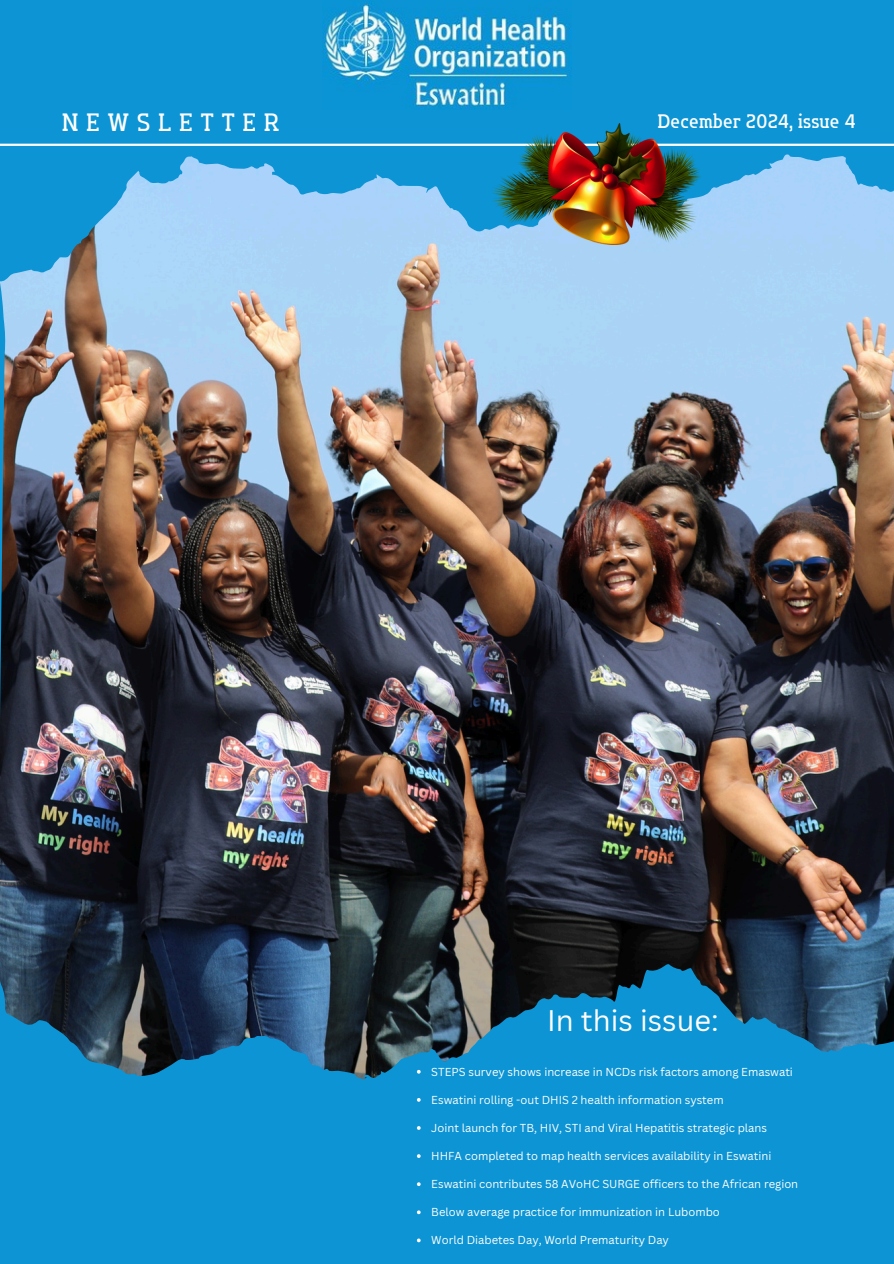
<style>
.page{position:relative;width:894px;height:1264px;background:#fff}
.page>*{position:absolute;margin:0;border:0;box-sizing:border-box;transform-origin:0 0}
.t1{font:28.95px "Canva Sans";color:#fff}
.t2{font:25.05px "Flatory Slab 400 Semi Cond";letter-spacing:.325em;color:#fff}
.t3{font:19.5px "Flatory Slab 500 Semi Cond";letter-spacing:.015em;color:#fff}
.t4{font:11.25px "Canva Sans";color:#fff}
</style>
<div class="page">
<img style="left:0;top:0;width:893px;height:1263px">
<img style="left:202px;top:155px;width:691px;height:817px">
<hr style="left:0;top:144px;width:893px;height:2px;background:#fff">
<img style="left:322px;top:0;width:249px;height:109px">
<img style="left:492px;top:123px;width:209px;height:122px">
<svg style="left:417px;top:1069px;width:3px;height:4px"></svg>
<svg style="left:417px;top:1097px;width:3px;height:4px"></svg>
<svg style="left:417px;top:1210px;width:3px;height:4px"></svg>
<svg style="left:417px;top:1238px;width:3px;height:4px"></svg>
<h2 class="t2" style="left:62px;top:108px;width:218px">NEWSLETTER</h2>
<h3 class="t3" style="left:657px;top:110px;width:199px">December 2024, issue 4</h3>
<p class="t1" style="left:547px;top:1000px;width:173px">In this issue:</p>
<p class="t4" style="left:431px;top:1063px;width:363px">STEPS survey shows increase in NCDs risk factors among Emaswati</p>
<p class="t4" style="left:431px;top:1091px;width:294px">Eswatini rolling -out DHIS 2 health information system</p>
<h1 class="t4" style="left:431px;top:1119px;width:337px">Joint launch for TB, HIV, STI and Viral Hepatitis strategic plans</h1>
<p class="t4" style="left:431px;top:1147px;width:341px">HHFA completed to map health services availability in Eswatini</p>
<p class="t4" style="left:431px;top:1175px;width:368px">Eswatini contributes 58 AVoHC SURGE officers to the African region</p>
<p class="t4" style="left:431px;top:1203px;width:290px">Below average practice for immunization in Lubombo</p>
<p class="t4" style="left:431px;top:1232px;width:239px">World Diabetes Day, World Prematurity Day</p>
</div>
